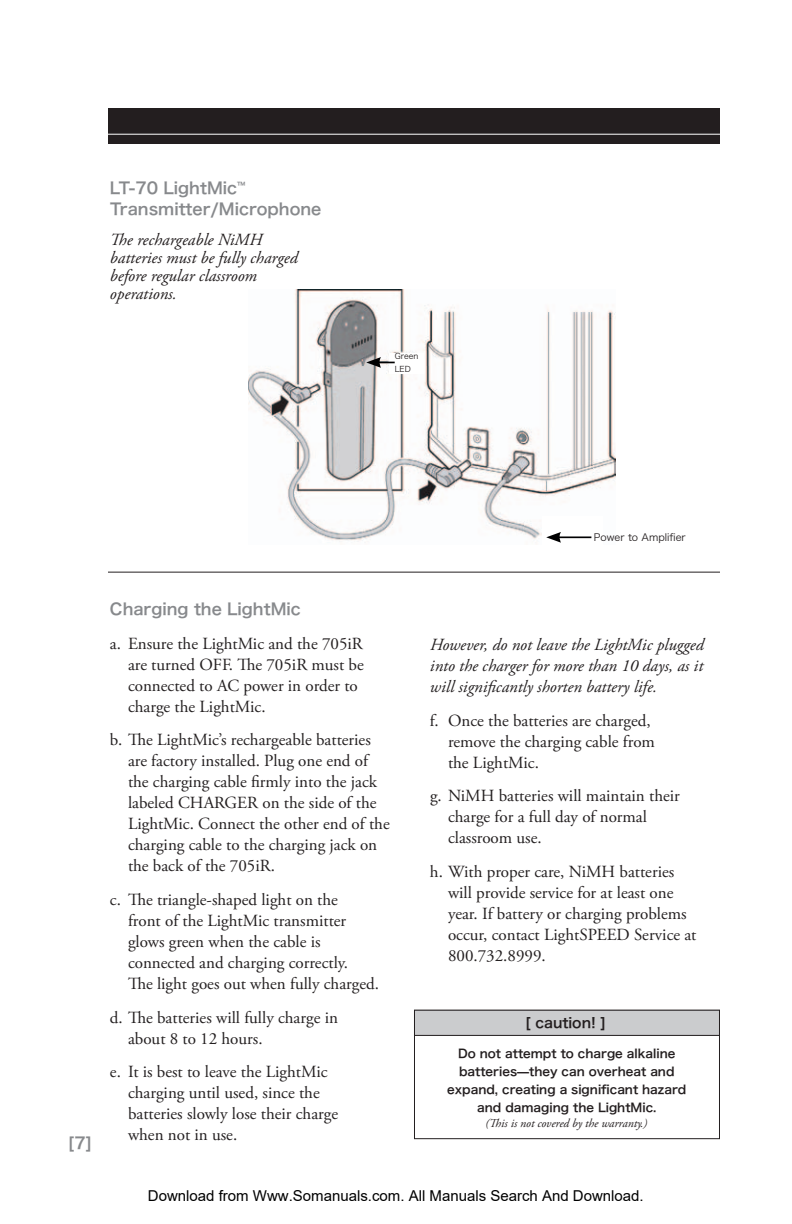
<style>
.page{position:relative;width:792px;height:1224px;background:#fff}
.page>*{position:absolute;margin:0;border:0;box-sizing:border-box;transform-origin:0 0}
.t1{font:17px/21px "Adobe Garamond Pro";color:#231f20}
.t2{font:italic 17px/21px "Adobe Garamond Pro";color:#231f20;text-align:justify}
.t3{font:italic 17px/18px "Adobe Garamond Pro";color:#231e1f}
.t4{font:16px/21px "Hira Kaku Pro W6";color:#87898c}
.t5{font:15px "Arial";color:#000}
.t6{font:14px "Hira Kaku Pro W6";color:#231e1f}
.t7{font:12px/18px "Hira Kaku Pro W6";color:#231e1f;text-align:center}
.t8{font:italic 12px "Adobe Garamond Pro";color:#231e1f}
.t9{font:10px "Hira Kaku Pro W3";color:#231e1f}
.t10{font:8px/12.8px "Hira Kaku Pro W3";color:#231e1f}
</style>
<div class="page">
<div style="left:108px;top:108px;width:612px;height:36px;background:#231e1f"></div>
<hr style="left:108px;top:134px;width:612px;height:1px;background:#fff">
<img style="left:248px;top:290px;width:368px;height:251px">
<div style="left:390px;top:353px;width:34px;height:20px;background:#fff"></div>
<div style="left:542px;top:516px;width:60px;height:34px;background:#fff"></div>
<hr style="left:108px;top:572px;width:612px;height:1px;background:#231f20">
<svg style="left:366px;top:357px;width:29px;height:11px"></svg>
<hr style="left:558px;top:536px;width:33px;height:2px;background:#000001">
<svg style="left:546px;top:532px;width:15px;height:11px"></svg>
<div style="left:414px;top:1010px;width:306px;height:129px;border:1px solid #231f20"></div>
<div style="left:414px;top:1010px;width:305px;height:25px;background:#cbccce"></div>
<div style="left:414px;top:1010px;width:306px;height:26px;border:1px solid #231f20"></div>
<p class="t4" style="left:110px;top:176px;width:213px">LT-70 LightMic<sup>™<br></sup>Transmitter/Microphone</p>
<p class="t3" style="left:110px;top:231px;width:189px">The rechargeable NiMH batteries must be fully charged before regular classroom operations.</p>
<p class="t10" style="left:395px;top:349px;width:25px">Green<br>LED</p>
<p class="t9" style="left:594px;top:528px;width:93px">Power to Amplifier</p>
<p class="t4" style="left:68px;top:1132px;width:26px">[7]</p>
<p class="t4" style="left:110px;top:598px;width:192px">Charging the LightMic</p>
<p class="t1" style="left:128px;top:633px;width:237px;text-indent:-18px">a. Ensure the LightMic and the 705iR are turned OFF. The 705iR must be connected to AC power in order to charge the LightMic.</p>
<p class="t1" style="left:128px;top:730px;width:263px;text-indent:-18px">b. The LightMic’s rechargeable batteries are factory installed. Plug one end of the charging cable firmly into the jack labeled CHARGER on the side of the LightMic. Connect the other end of the charging cable to the charging jack on the back of the 705iR.</p>
<p class="t1" style="left:128px;top:890px;width:253px;text-indent:-18px">c. The triangle-shaped light on the<br>front of the LightMic transmitter glows green when the cable is connected and charging correctly.<br>The light goes out when fully charged.</p>
<p class="t1" style="left:128px;top:1007px;width:212px;text-indent:-18px">d. The batteries will fully charge in about 8 to 12 hours.</p>
<p class="t1" style="left:128px;top:1062px;width:212px;text-indent:-18px">e. It is best to leave the LightMic charging until used, since the batteries slowly lose their charge when not in use.</p>
<p class="t2" style="left:430px;top:635px;width:275px">However, do not leave the LightMic plugged into the charger for more than 10 days, as it will significantly shorten battery life.</p>
<p class="t1" style="left:448px;top:710px;width:208px;text-indent:-18px">f. Once the batteries are charged, remove the charging cable from the LightMic.</p>
<p class="t1" style="left:448px;top:786px;width:233px;text-indent:-18px">g. NiMH batteries will maintain their charge for a full day of normal classroom use.</p>
<p class="t1" style="left:448px;top:861px;width:250px;text-indent:-18px">h. With proper care, NiMH batteries will provide service for at least one year. If battery or charging problems occur, contact LightSPEED Service at<br>800.732.8999.</p>
<p class="t6" style="left:525px;top:1010px;width:83px">[ caution! ]</p>
<p class="t7" style="left:447px;top:1044px;width:241px">Do not attempt to charge alkaline batteries̶they can overheat and expand, creating a significant hazard and damaging the LightMic.</p>
<p class="t8" style="left:485px;top:1116px;width:164px">(This is not covered by the warranty.)</p>
<p class="t5" style="left:148px;top:1187px;width:497px">Download from Www.Somanuals.com. All Manuals Search And Download.</p>
</div>
